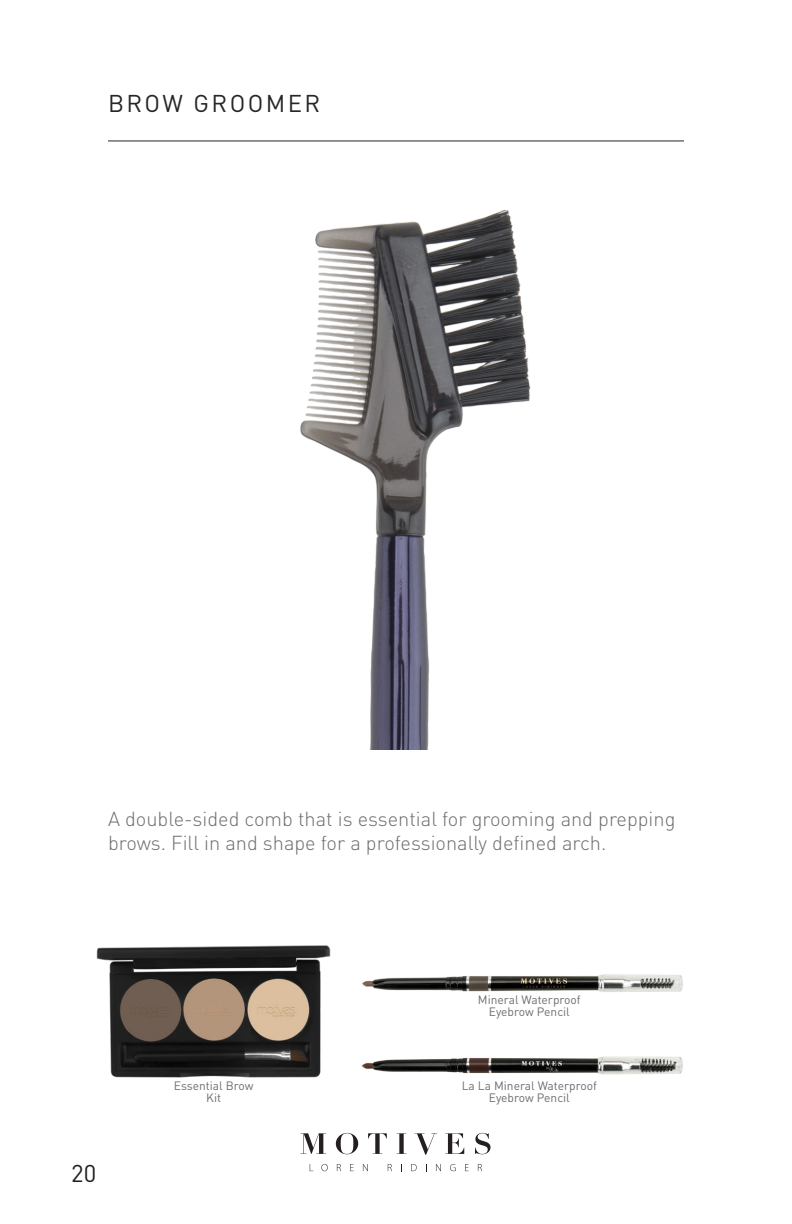
<style>
.page{position:relative;width:792px;height:1224px;background:#fff}
.page>*{position:absolute;margin:0;border:0;box-sizing:border-box;transform-origin:0 0}
.Paragraph_Style_1{font:24px "DIN";letter-spacing:.1em;color:#282526}
.t1{font:24px "DIN";color:#231f20}
.Paragraph_Style_1-2{font:300 20px/24px "DIN";color:#6c6d70}
.Paragraph_Style_1-3{font:12px/12px "DIN";color:#6c6d70;text-align:center}
</style>
<div class="page">
<hr style="left:108px;top:140px;width:576px;height:1px;background:#282526">
<img style="left:300px;top:211px;width:231px;height:538px">
<img style="left:96px;top:945px;width:235px;height:133px">
<img style="left:358px;top:974px;width:325px;height:180px">
<hr style="left:791px;top:0;width:1px;height:1224px;background:#020040">
<svg style="left:300px;top:1133px;width:26px;height:21px"></svg>
<svg style="left:336px;top:1133px;width:22px;height:21px"></svg>
<svg style="left:368px;top:1133px;width:19px;height:21px"></svg>
<svg style="left:397px;top:1133px;width:9px;height:21px"></svg>
<svg style="left:415px;top:1133px;width:22px;height:22px"></svg>
<svg style="left:445px;top:1133px;width:19px;height:21px"></svg>
<svg style="left:475px;top:1133px;width:15px;height:21px"></svg>
<svg style="left:321px;top:1164px;width:7px;height:7px"></svg>
<svg style="left:337px;top:1164px;width:4px;height:7px"></svg>
<svg style="left:350px;top:1164px;width:4px;height:7px"></svg>
<svg style="left:363px;top:1164px;width:5px;height:7px"></svg>
<svg style="left:388px;top:1164px;width:4px;height:7px"></svg>
<svg style="left:411px;top:1164px;width:6px;height:7px"></svg>
<svg style="left:436px;top:1164px;width:5px;height:7px"></svg>
<svg style="left:450px;top:1164px;width:6px;height:7px"></svg>
<svg style="left:465px;top:1164px;width:4px;height:7px"></svg>
<svg style="left:478px;top:1164px;width:4px;height:7px"></svg>
<p class="Paragraph_Style_1" style="left:108px;top:88px;width:214px">BROW GROOMER</p>
<p class="Paragraph_Style_1-2" style="left:108px;top:806px;width:569px">A double-sided comb that is essential for grooming and prepping brows. Fill in and shape for a professionally defined arch.</p>
<p class="t1" style="left:71px;top:1159px;width:27px">20</p>
<p class="Paragraph_Style_1-3" style="left:174px;top:1080px;width:81px">Essential Brow</p>
<p class="Paragraph_Style_1-3" style="left:206px;top:1092px;width:16px">Kit</p>
<p class="Paragraph_Style_1-3" style="left:478px;top:993px;width:104px">Mineral Waterproof</p>
<p class="Paragraph_Style_1-3" style="left:489px;top:1005px;width:82px">Eyebrow Pencil</p>
<p class="Paragraph_Style_1-3" style="left:462px;top:1080px;width:137px">La La Mineral Waterproof<br>Eyebrow Pencil</p>
</div>
